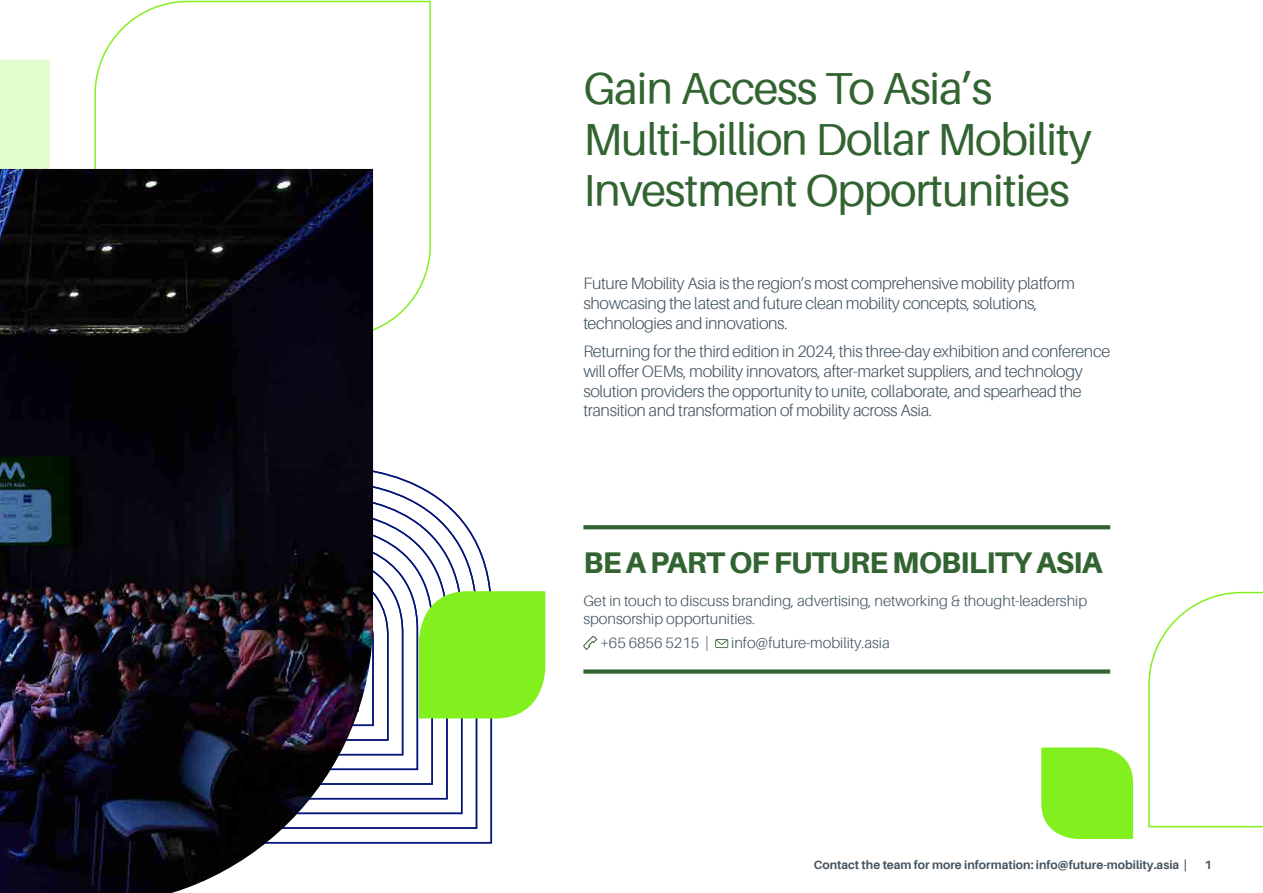
<style>
.page{position:relative;width:1263px;height:893px;background:#fff}
.page>*{position:absolute;margin:0;border:0;box-sizing:border-box;transform-origin:0 0}
.t1{font:45px/51px "Aileron";letter-spacing:-.025em;color:#326432}
.t2{font:800 30px "Aileron";letter-spacing:-.025em;color:#326432}
.t3{font:300 16.5px/19.8px "Aileron";letter-spacing:-.02em;color:#42545f}
.t4{font:300 15px/18px "Aileron";color:#42545f}
.t5{font:700 12px "Aileron";color:#46545f}
</style>
<div class="page">
<svg style="left:583px;top:525px;width:527px;height:4px;background:#3a6a3a"></svg>
<svg style="left:583px;top:636px;width:14px;height:14px"></svg>
<svg style="left:715px;top:639px;width:13px;height:9px"></svg>
<div style="left:583px;top:669px;width:527px;height:5px;background:#326432"></div>
<div style="left:0;top:60px;width:50px;height:109px;background:#e3fcce"></div>
<svg style="left:94px;top:0;width:337px;height:338px"></svg>
<svg style="left:373px;top:458px;width:127px;height:386px"></svg>
<div style="left:419px;top:591px;width:126px;height:127px;background:#82f01e"></div>
<img style="left:0;top:169px;width:373px;height:724px">
<svg style="left:1041px;top:747px;width:92px;height:92px;background:#8bf12e"></svg>
<svg style="left:1148px;top:591px;width:115px;height:237px"></svg>
<h1 class="t1" style="left:583px;top:64px;width:510px">Gain Access To Asia’s<br>Multi-billion Dollar Mobility<br>Investment Opportunities</h1>
<p class="t3" style="left:583px;top:274px;width:493px">Future Mobility Asia is the region’s most comprehensive mobility platform showcasing the latest and future clean mobility concepts, solutions, technologies and innovations.</p>
<p class="t3" style="left:583px;top:342px;width:528px">Returning for the third edition in 2024, this three-day exhibition and conference will offer OEMs, mobility innovators, after-market suppliers, and technology solution providers the opportunity to unite, collaborate, and spearhead the transition and transformation of mobility across Asia.</p>
<h2 class="t2" style="left:583px;top:545px;width:521px">BE A PART OF FUTURE MOBILITY ASIA</h2>
<p class="t4" style="left:583px;top:592px;width:505px">Get in touch to discuss branding, advertising, networking &amp; thought-leadership sponsorship opportunities.</p>
<p class="t4" style="left:600px;top:634px;width:110px">+65 6856 5215 |</p>
<p class="t4" style="left:731px;top:634px;width:160px">info@future-mobility.asia</p>
<p class="t5" style="left:814px;top:858px;width:375px">Contact the team for more information: info@future-mobility.asia |</p>
<p class="t5" style="left:1204px;top:858px;width:9px">1</p>
</div>
